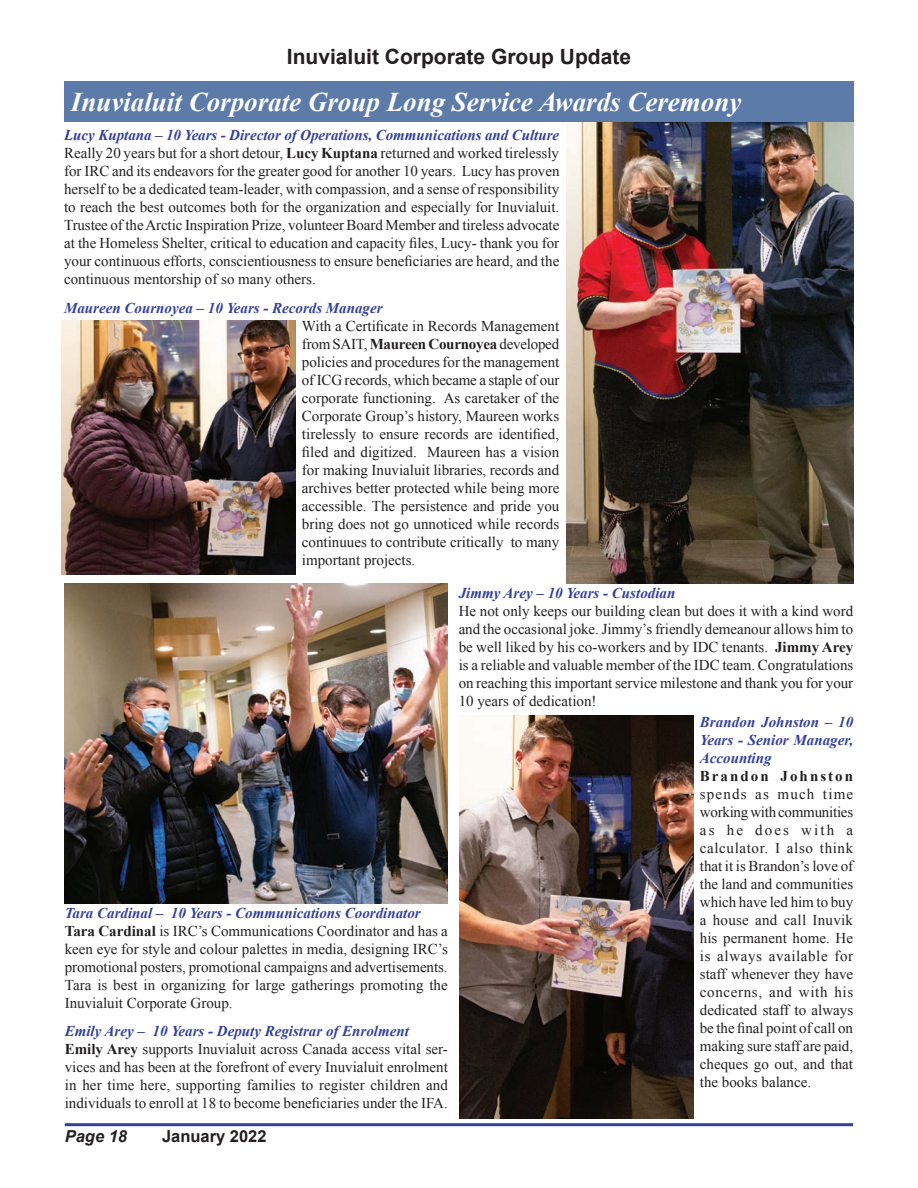
<style>
.page{position:relative;width:918px;height:1188px;background:#fff}
.page>*{position:absolute;margin:0;border:0;box-sizing:border-box;transform-origin:0 0}
.t1{font:italic 700 27px "Times New Roman";color:#fff}
.t2{font:700 21px "Arial";color:#231f20}
.t3{font:700 16.5px "Arial";color:#231f20}
.t4{font:italic 700 16.5px "Arial";color:#231f20}
.t5{font:15px/18px "Times New Roman";color:#231f20;text-align:justify}
.t6{font:italic 700 15px/18px "Times New Roman";color:#344099;text-align:justify}
.t7{font:700 15px "Times New Roman";letter-spacing:.135em;color:#231f20}
.s1{font-weight:700;font-style:italic;color:#344099}
.s2{font-weight:700}
</style>
<div class="page">
<hr style="left:65px;top:1123px;width:788px;height:3px;background:#344099">
<img style="left:62px;top:320px;width:233px;height:255px">
<img style="left:459px;top:715px;width:235px;height:404px">
<img style="left:567px;top:122px;width:286px;height:462px">
<div style="left:64px;top:81px;width:789px;height:41px;background:#5d7ba8"></div>
<img style="left:64px;top:584px;width:384px;height:320px">
<h2 class="t2" style="left:287px;top:43px;width:346px">Inuvialuit Corporate Group Update</h2>
<h1 class="t1" style="left:71px;top:83px;width:672px">Inuvialuit Corporate Group Long Service Awards Ceremony</h1>
<p class="t5" style="left:64px;top:126px;width:497px"><span class="s1">Lucy Kuptana – 10 Years - Director of Operations, Communications and Culture </span>Really 20 years but for a short detour, <span class="s2">Lucy Kuptana</span> returned and worked tirelessly for IRC and its endeavors for the greater good for another 10 years. Lucy has proven herself to be a dedicated team-leader, with compassion, and a sense of responsibility to reach the best outcomes both for the organization and especially for Inuvialuit.<br>Trustee of the Arctic Inspiration Prize, volunteer Board Member and tireless advocate at the Homeless Shelter, critical to education and capacity files, Lucy- thank you for your continuous efforts, conscientiousness to ensure beneficiaries are heard, and the continuous mentorship of so many others.</p>
<p class="t6" style="left:64px;top:298px;width:320px">Maureen Cournoyea – 10 Years - Records Manager</p>
<p class="t5" style="left:302px;top:316px;width:259px">With a Certificate in Records Management from SAIT, <span class="s2">Maureen Cournoyea</span> developed policies and procedures for the management of ICG records, which became a staple of our corporate functioning. As caretaker of the Corporate Group’s history, Maureen works tirelessly to ensure records are identified, filed and digitized. Maureen has a vision for making Inuvialuit libraries, records and archives better protected while being more accessible. The persistence and pride you bring does not go unnoticed while records continuues to contribute critically to many important projects.</p>
<p class="t5" style="left:65px;top:903px;width:385px;text-align:left"><span class="s1">Tara Cardinal – 10 Years - Communications Coordinator </span><span class="s2">Tara Cardinal</span> is IRC’s Communications Coordinator and has a keen eye for style and colour palettes in media, designing IRC’s promotional posters, promotional campaigns and advertisements.<br>Tara is best in organizing for large gatherings promoting the Inuvialuit Corporate Group.</p>
<p class="t5" style="left:65px;top:1022px;width:385px;text-align:left"><span class="s1">Emily Arey – 10 Years - Deputy Registrar of Enrolment </span><span class="s2">Emily Arey</span> supports Inuvialuit across Canada access vital ser&shy;vices and has been at the forefront of every Inuvialuit enrolment in her time here, supporting families to register children and individuals to enroll at 18 to become beneficiaries under the IFA.</p>
<p class="t4" style="left:65px;top:1125px;width:64px">Page 18</p>
<p class="t3" style="left:162px;top:1125px;width:106px">January 2022</p>
<p class="t6" style="left:459px;top:584px;width:218px">Jimmy Arey – 10 Years - Custodian</p>
<p class="t5" style="left:459px;top:602px;width:396px">He not only keeps our building clean but does it with a kind word and the occasional joke. Jimmy’s friendly demeanour allows him to be well liked by his co-workers and by IDC tenants. <span class="s2">Jimmy Arey </span>is a reliable and valuable member of the IDC team. Congratulations on reaching this important service milestone and thank you for your 10 years of dedication!</p>
<p class="t6" style="left:700px;top:712px;width:155px">Brandon Johnston – 10<br>Years - Senior Manager, Accounting</p>
<p class="t7" style="left:700px;top:765px;width:155px">Brandon Johnston</p>
<p class="t5" style="left:700px;top:784px;width:155px">spends as much time working with communities as he does with a calculator. I also think that it is Brandon’s love of the land and communities which have led him to buy a house and call Inuvik his permanent home. He is always available for staff whenever they have concerns, and with his dedicated staff to always be the final point of call on making sure staff are paid, cheques go out, and that the books balance.</p>
</div>
